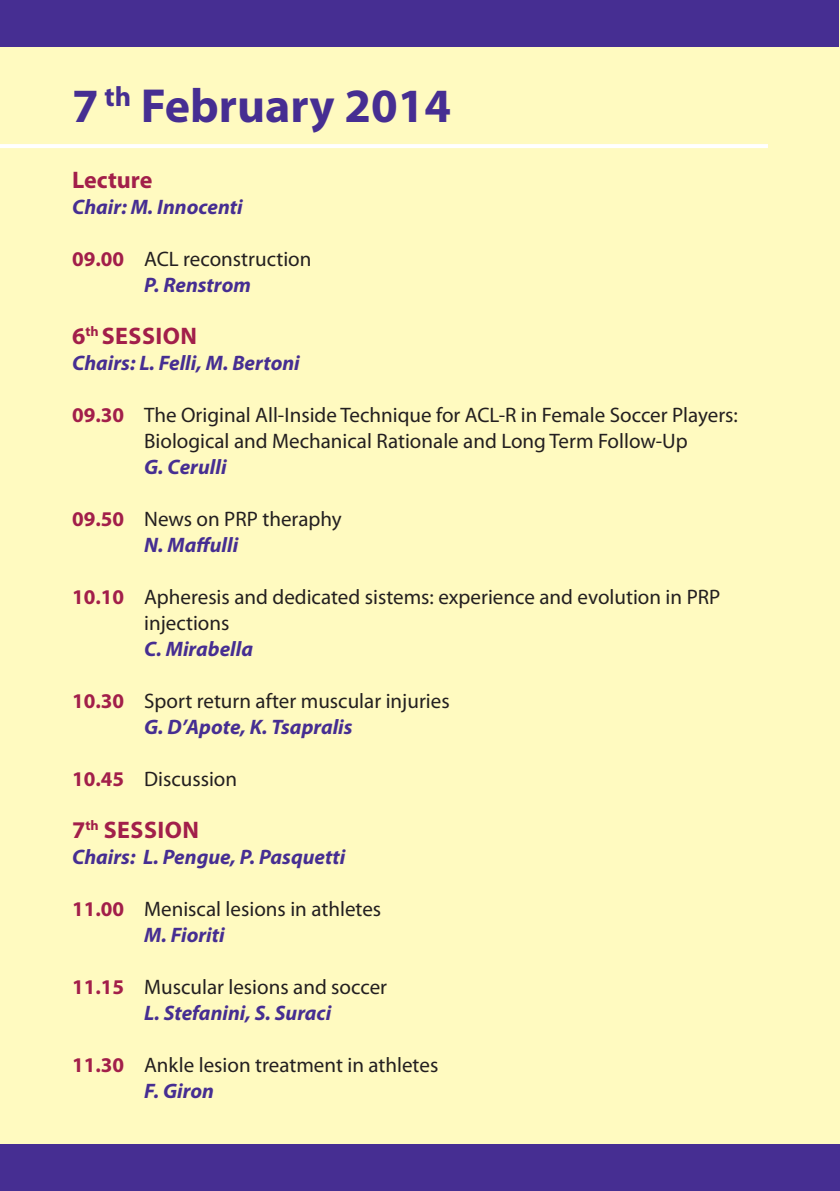
<style>
.page{position:relative;width:840px;height:1191px;background:#fff}
.page>*{position:absolute;margin:0;border:0;box-sizing:border-box;transform-origin:0 0}
.t1{font:700 48px "Myriad Pro";color:#462e92}
.t2{font:700 24px "Myriad Pro";letter-spacing:.02em;color:#a21f4a}
.t3{font:700 24px "Myriad Pro";color:#a21f4a}
.t4{font:21px "Myriad Pro";color:#231f20}
.t5{font:italic 700 21px "Myriad Pro";color:#462e92}
.s1{font-weight:700;color:#a21f4a}
</style>
<div class="page">
<div style="left:0;top:0;width:839px;height:1191px;background:#fffac0"></div>
<div style="left:0;top:0;width:838px;height:46px;background:#462e92"></div>
<div style="left:0;top:1144px;width:839px;height:47px;background:#462e92"></div>
<hr style="left:0;top:144px;width:767px;height:4px;background:#fff">
<p class="t1" style="left:72px;top:75px;width:380px">7 <sup>th</sup> February 2014</p>
<p class="t3" style="left:72px;top:164px;width:82px">Lecture</p>
<p class="t5" style="left:72px;top:193px;width:172px">Chair: M. Innocenti</p>
<p class="t4" style="left:72px;top:246px;width:241px"><span class="s1">09.00</span> ACL reconstruction</p>
<p class="t5" style="left:144px;top:271px;width:108px">P. Renstrom</p>
<p class="t2" style="left:72px;top:320px;width:126px">6<sup>th</sup> SESSION</p>
<p class="t5" style="left:72px;top:349px;width:229px">Chairs: L. Felli, M. Bertoni</p>
<p class="t4" style="left:72px;top:402px;width:667px"><span class="s1">09.30</span> The Original All-Inside Technique for ACL-R in Female Soccer Players:</p>
<p class="t4" style="left:144px;top:428px;width:545px">Biological and Mechanical Rationale and Long Term Follow-Up</p>
<p class="t5" style="left:144px;top:453px;width:84px">G. Cerulli</p>
<p class="t4" style="left:72px;top:506px;width:271px"><span class="s1">09.50</span> News on PRP theraphy</p>
<p class="t5" style="left:144px;top:531px;width:96px">N. Maffulli</p>
<p class="t4" style="left:72px;top:584px;width:649px"><span class="s1">10.10</span> Apheresis and dedicated sistems: experience and evolution in PRP</p>
<p class="t4" style="left:144px;top:610px;width:87px">injections</p>
<p class="t5" style="left:144px;top:635px;width:110px">C. Mirabella</p>
<p class="t4" style="left:72px;top:688px;width:379px"><span class="s1">10.30</span> Sport return after muscular injuries</p>
<p class="t5" style="left:144px;top:713px;width:210px">G. D’Apote, K. Tsapralis</p>
<p class="t4" style="left:72px;top:766px;width:166px"><span class="s1">10.45</span> Discussion</p>
<p class="t2" style="left:72px;top:814px;width:128px">7<sup>th</sup> SESSION</p>
<p class="t5" style="left:72px;top:843px;width:274px">Chairs: L. Pengue, P. Pasquetti</p>
<p class="t4" style="left:72px;top:896px;width:310px"><span class="s1">11.00</span> Meniscal lesions in athletes</p>
<p class="t5" style="left:144px;top:921px;width:82px">M. Fioriti</p>
<p class="t4" style="left:72px;top:974px;width:316px"><span class="s1">11.15</span> Muscular lesions and soccer</p>
<p class="t5" style="left:144px;top:999px;width:189px">L. Stefanini, S. Suraci</p>
<p class="t4" style="left:72px;top:1052px;width:367px"><span class="s1">11.30</span> Ankle lesion treatment in athletes</p>
<p class="t5" style="left:144px;top:1077px;width:71px">F. Giron</p>
</div>
